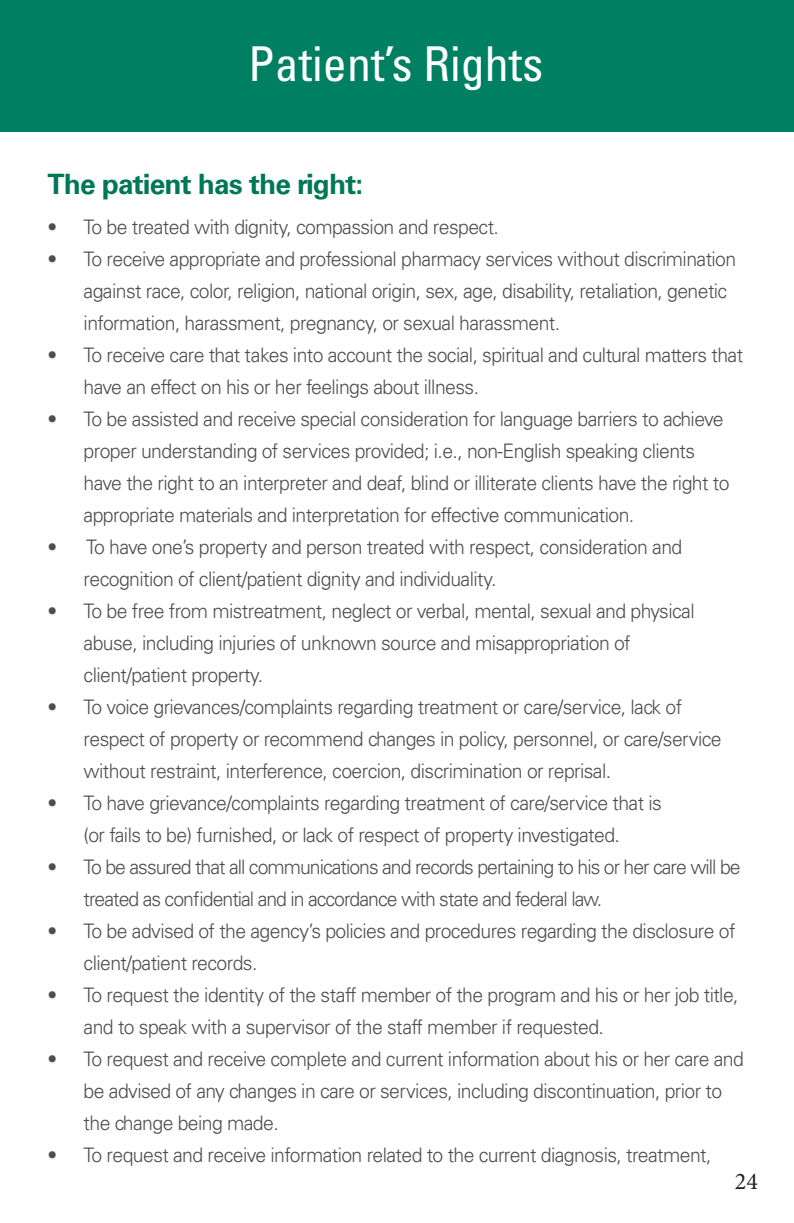
<style>
.page{position:relative;width:794px;height:1223px;background:#fff}
.page>*{position:absolute;margin:0;border:0;box-sizing:border-box;transform-origin:0 0}
.t1{font:condensed 48px "Univers LT Std";color:#fff}
.t2{font:700 28px "Univers LT Std";letter-spacing:-.03em;color:#007854}
.t3{font:24px "Minion Pro";color:#231f20}
.t4{font:300 20px/32px "Univers LT Std";letter-spacing:-.03em;color:#4d4d4f}
.t5{font:300 20px/32px "Univers LT Std";letter-spacing:-.05em;color:#4d4d4f}
</style>
<div class="page">
<div style="left:0;top:0;width:793px;height:132px;background:#008062"></div>
<p class="t1" style="left:248px;top:34px;width:297px">Patient’s Rights</p>
<p class="t2" style="left:48px;top:168px;width:317px">The patient has the right:</p>
<p class="t4" style="left:48px;top:211px;width:453px">• To be treated with dignity, compassion and respect.</p>
<p class="t4" style="left:84px;top:243px;width:654px;text-indent:-36px">• To receive appropriate and professional pharmacy services without discrimination against race, color, religion, national origin, sex, age, disability, retaliation, genetic information, harassment, pregnancy, or sexual harassment.</p>
<p class="t4" style="left:84px;top:339px;width:660px;text-indent:-36px">• To receive care that takes into account the social, spiritual and cultural matters that have an effect on his or her feelings about illness.</p>
<p class="t4" style="left:84px;top:403px;width:647px;text-indent:-36px">• To be assisted and receive special consideration for language barriers to achieve proper understanding of services provided; i.e., non-English speaking clients have the right to an interpreter and deaf, blind or illiterate clients have the right to appropriate materials and interpretation for effective communication.</p>
<p class="t4" style="left:84px;top:531px;width:600px;text-indent:-36px">• To have one’s property and person treated with respect, consideration and recognition of client/patient dignity and individuality.</p>
<p class="t4" style="left:84px;top:595px;width:612px;text-indent:-36px">• To be free from mistreatment, neglect or verbal, mental, sexual and physical abuse, including injuries of unknown source and misappropriation of client/patient property.</p>
<p class="t4" style="left:84px;top:691px;width:639px;text-indent:-36px">• To voice grievances/complaints regarding treatment or care/service, lack of respect of property or recommend changes in policy, personnel, or care/service without restraint, interference, coercion, discrimination or reprisal.</p>
<p class="t4" style="left:48px;top:787px;width:615px;text-align:center">• To have grievance/complaints regarding treatment of care/service that is (or fails to be) furnished, or lack of respect of property investigated.</p>
<p class="t5" style="left:84px;top:851px;width:658px;text-indent:-36px">• To be assured that all communications and records pertaining to his or her care will be treated as confidential and in accordance with state and federal law.</p>
<p class="t4" style="left:84px;top:915px;width:653px;text-indent:-36px">• To be advised of the agency’s policies and procedures regarding the disclosure of client/patient records.</p>
<p class="t4" style="left:84px;top:979px;width:656px;text-indent:-36px">• To request the identity of the staff member of the program and his or her job title, and to speak with a supervisor of the staff member if requested.</p>
<p class="t4" style="left:84px;top:1043px;width:661px;text-indent:-36px">• To request and receive complete and current information about his or her care and be advised of any changes in care or services, including discontinuation, prior to the change being made.</p>
<p class="t4" style="left:48px;top:1139px;width:665px">• To request and receive information related to the current diagnosis, treatment,</p>
<p class="t3" style="left:734px;top:1164px;width:25px">24</p>
</div>
